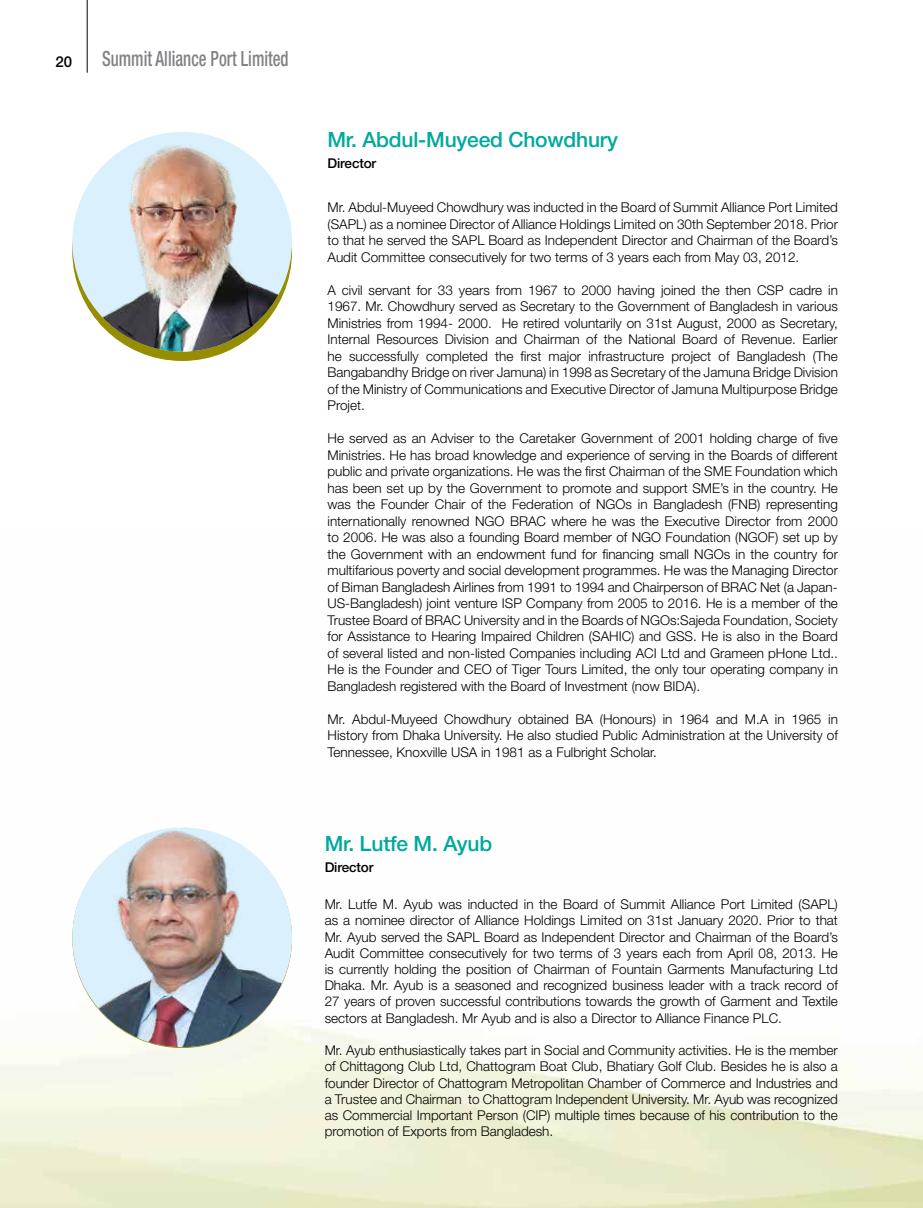
<style>
.page{position:relative;width:923px;height:1208px;background:#fff}
.page>*{position:absolute;margin:0;border:0;box-sizing:border-box;transform-origin:0 0}
.t1{font:500 21px "Helvetica Neue LT Std";letter-spacing:-.01em;color:#00a99d}
.t2{font:500 condensed 21px "Helvetica Neue LT Std";color:#808285;scale:.8 1}
.t3{font:500 15px "Helvetica Neue LT Std";color:#000}
.t4{font:300 13.5px/16.5px "Helvetica Neue LT Std";color:#000;text-align:justify}
.t5{font:500 13.5px "Helvetica Neue LT Std";letter-spacing:-.01em;color:#000}
</style>
<div class="page">
<img style="left:0;top:880px;width:923px;height:327px">
<hr style="left:87px;top:0;width:1px;height:73px;background:#000">
<img style="left:72px;top:827px;width:220px;height:220px;border-radius:110px">
<div style="left:72px;top:132px;width:220px;height:219px;background:#daf1fd;border-radius:50%"></div>
<img style="left:77px;top:141px;width:201px;height:210px">
<p class="t3" style="left:56px;top:53px;width:18px">20</p>
<h1 class="t2" style="left:102px;top:46px;width:235px">Summit Alliance Port Limited</h1>
<h1 class="t1" style="left:327px;top:127px;width:292px">Mr. Abdul-Muyeed Chowdhury</h1>
<p class="t5" style="left:327px;top:155px;width:50px">Director</p>
<p class="t4" style="left:327px;top:199px;width:512px">Mr. Abdul-Muyeed Chowdhury was inducted in the Board of Summit Alliance Port Limited (SAPL) as a nominee Director of Alliance Holdings Limited on 30th September 2018. Prior to that he served the SAPL Board as Independent Director and Chairman of the Board’s Audit Committee consecutively for two terms of 3 years each from May 03, 2012.</p>
<p class="t4" style="left:327px;top:281px;width:512px">A civil servant for 33 years from 1967 to 2000 having joined the then CSP cadre in 1967. Mr. Chowdhury served as Secretary to the Government of Bangladesh in various Ministries from 1994- 2000. He retired voluntarily on 31st August, 2000 as Secretary, Internal Resources Division and Chairman of the National Board of Revenue. Earlier he successfully completed the first major infrastructure project of Bangladesh (The Bangabandhy Bridge on river Jamuna) in 1998 as Secretary of the Jamuna Bridge Division of the Ministry of Communications and Executive Director of Jamuna Multipurpose Bridge Projet.</p>
<p class="t4" style="left:327px;top:430px;width:512px">He served as an Adviser to the Caretaker Government of 2001 holding charge of five Ministries. He has broad knowledge and experience of serving in the Boards of different public and private organizations. He was the first Chairman of the SME Foundation which has been set up by the Government to promote and support SME’s in the country. He was the Founder Chair of the Federation of NGOs in Bangladesh (FNB) representing internationally renowned NGO BRAC where he was the Executive Director from 2000 to 2006. He was also a founding Board member of NGO Foundation (NGOF) set up by the Government with an endowment fund for financing small NGOs in the country for multifarious poverty and social development programmes. He was the Managing Director of Biman Bangladesh Airlines from 1991 to 1994 and Chairperson of BRAC Net (a Japan-US-Bangladesh) joint venture ISP Company from 2005 to 2016. He is a member of the Trustee Board of BRAC University and in the Boards of NGOs:Sajeda Foundation, Society for Assistance to Hearing Impaired Children (SAHIC) and GSS. He is also in the Board of several listed and non-listed Companies including ACI Ltd and Grameen pHone Ltd..<br>He is the Founder and CEO of Tiger Tours Limited, the only tour operating company in Bangladesh registered with the Board of Investment (now BIDA).</p>
<p class="t4" style="left:327px;top:710px;width:512px">Mr. Abdul-Muyeed Chowdhury obtained BA (Honours) in 1964 and M.A in 1965 in History from Dhaka University. He also studied Public Administration at the University of Tennessee, Knoxville USA in 1981 as a Fulbright Scholar.</p>
<h1 class="t1" style="left:325px;top:831px;width:169px">Mr. Lutfe M. Ayub</h1>
<p class="t5" style="left:325px;top:858px;width:50px">Director</p>
<p class="t4" style="left:325px;top:896px;width:515px">Mr. Lutfe M. Ayub was inducted in the Board of Summit Alliance Port Limited (SAPL) as a nominee director of Alliance Holdings Limited on 31st January 2020. Prior to that Mr. Ayub served the SAPL Board as Independent Director and Chairman of the Board’s Audit Committee consecutively for two terms of 3 years each from April 08, 2013. He is currently holding the position of Chairman of Fountain Garments Manufacturing Ltd Dhaka. Mr. Ayub is a seasoned and recognized business leader with a track record of 27 years of proven successful contributions towards the growth of Garment and Textile sectors at Bangladesh. Mr Ayub and is also a Director to Alliance Finance PLC.</p>
<p class="t4" style="left:325px;top:1042px;width:515px">Mr. Ayub enthusiastically takes part in Social and Community activities. He is the member of Chittagong Club Ltd, Chattogram Boat Club, Bhatiary Golf Club. Besides he is also a founder Director of Chattogram Metropolitan Chamber of Commerce and Industries and a Trustee and Chairman to Chattogram Independent University. Mr. Ayub was recognized as Commercial Important Person (CIP) multiple times because of his contribution to the promotion of Exports from Bangladesh.</p>
</div>
